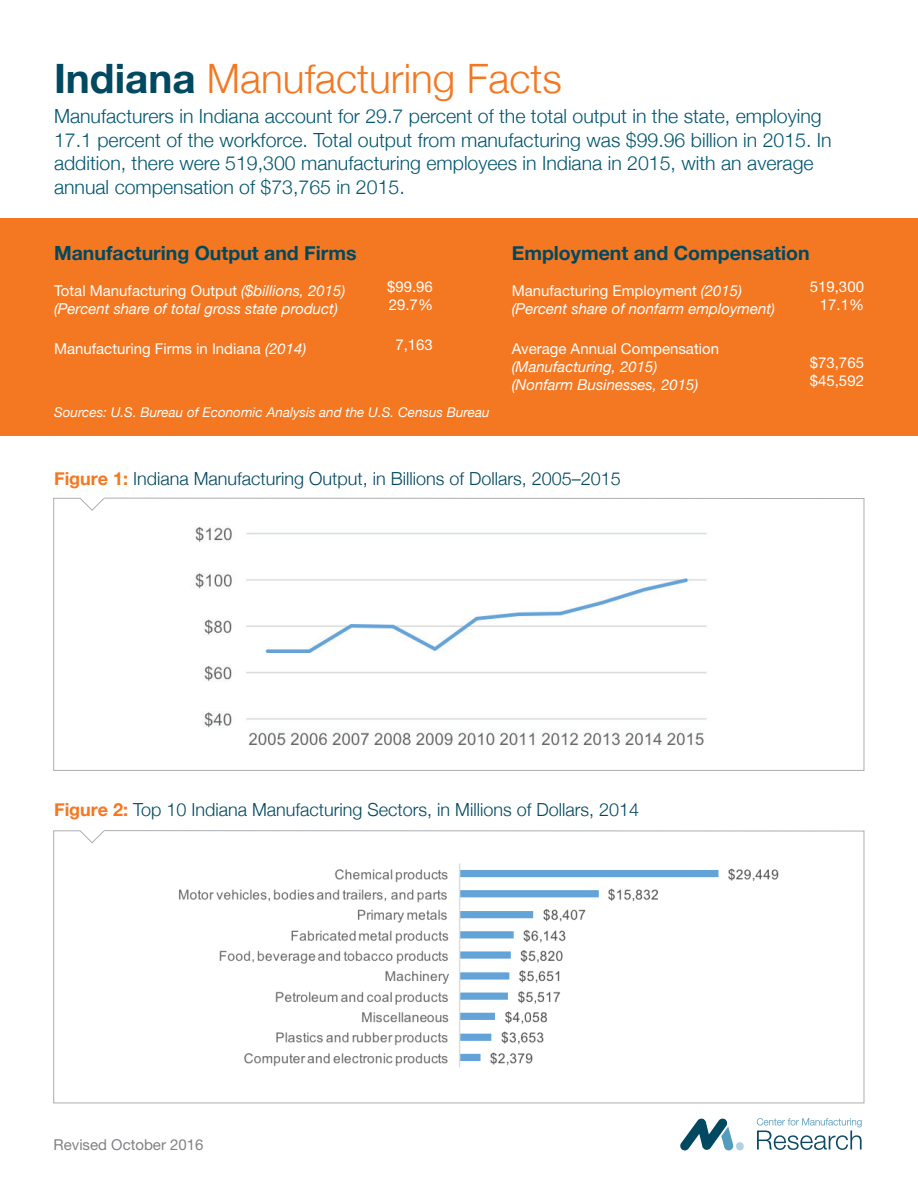
<style>
.page{position:relative;width:918px;height:1188px;background:#fff}
.page>*{position:absolute;margin:0;border:0;box-sizing:border-box;transform-origin:0 0}
.t1{font:300 40.5px "Helvetica Neue";color:#f47721}
.t2{font:300 19.5px/23.4px "Helvetica Neue";color:#00566f}
.t3{font:700 19.5px "Helvetica Neue";color:#004960}
.t4{font:300 18px "Helvetica Neue";color:#004960}
.t5{font:italic 15px/18px "Helvetica Neue";color:#fff}
.t6{font:15px/18px "Helvetica Neue";color:#fff}
.t7{font:15px "Helvetica Neue";color:#808285}
.t8{font:italic 13.5px "Helvetica Neue";color:#fff}
.s1{font-weight:700;color:#004960}
.s2{font-style:normal}
.s3{font-style:italic}
.s4{font-weight:700;color:#f47721}
</style>
<div class="page">
<svg style="left:53px;top:498px;width:811px;height:273px"></svg>
<svg style="left:53px;top:830px;width:811px;height:273px"></svg>
<div style="left:0;top:218px;width:918px;height:218px;background:#f47721"></div>
<img style="left:186px;top:515px;width:540px;height:242px">
<img style="left:138px;top:844px;width:648px;height:243px">
<svg style="left:680px;top:1118px;width:64px;height:32px"></svg>
<svg style="left:757px;top:1118px;width:105px;height:32px"></svg>
<h1 class="t1" style="left:54px;top:46px;width:509px"><span class="s1">Indiana</span> Manufacturing Facts</h1>
<p class="t2" style="left:54px;top:103px;width:779px">Manufacturers in Indiana account for 29.7 percent of the total output in the state, employing 17.1 percent of the workforce. Total output from manufacturing was $99.96 billion in 2015. In addition, there were 519,300 manufacturing employees in Indiana in 2015, with an average annual compensation of $73,765 in 2015.</p>
<p class="t3" style="left:54px;top:238px;width:304px">Manufacturing Output and Firms</p>
<p class="t5" style="left:54px;top:282px;width:293px"><span class="s2">Total Manufacturing Output</span> ($billions, 2015) (Percent share of total gross state product)</p>
<p class="t6" style="left:54px;top:340px;width:254px">Manufacturing Firms in Indiana <span class="s3">(2014)</span></p>
<p class="t6" style="left:387px;top:277px;width:47px">$99.96<br>29.7%</p>
<p class="t6" style="left:395px;top:336px;width:39px">7,163</p>
<p class="t8" style="left:54px;top:403px;width:437px">Sources: U.S. Bureau of Economic Analysis and the U.S. Census Bureau</p>
<p class="t3" style="left:512px;top:238px;width:299px">Employment and Compensation</p>
<p class="t5" style="left:512px;top:282px;width:265px"><span class="s2">Manufacturing Employment</span> (2015) (Percent share of nonfarm employment)</p>
<p class="t6" style="left:512px;top:340px;width:209px">Average Annual Compensation</p>
<p class="t5" style="left:512px;top:359px;width:188px">(Manufacturing, 2015) (Nonfarm Businesses, 2015)</p>
<p class="t6" style="left:810px;top:277px;width:56px;text-align:right">519,300<br>17.1%</p>
<p class="t6" style="left:810px;top:354px;width:56px">$73,765 $45,592</p>
<p class="t4" style="left:54px;top:464px;width:568px"><span class="s4">Figure 1:</span> Indiana Manufacturing Output, in Billions of Dollars, 2005–2015</p>
<p class="t4" style="left:54px;top:795px;width:587px"><span class="s4">Figure 2:</span> Top 10 Indiana Manufacturing Sectors, in Millions of Dollars, 2014</p>
<p class="t7" style="left:54px;top:1136px;width:152px">Revised October 2016</p>
</div>
